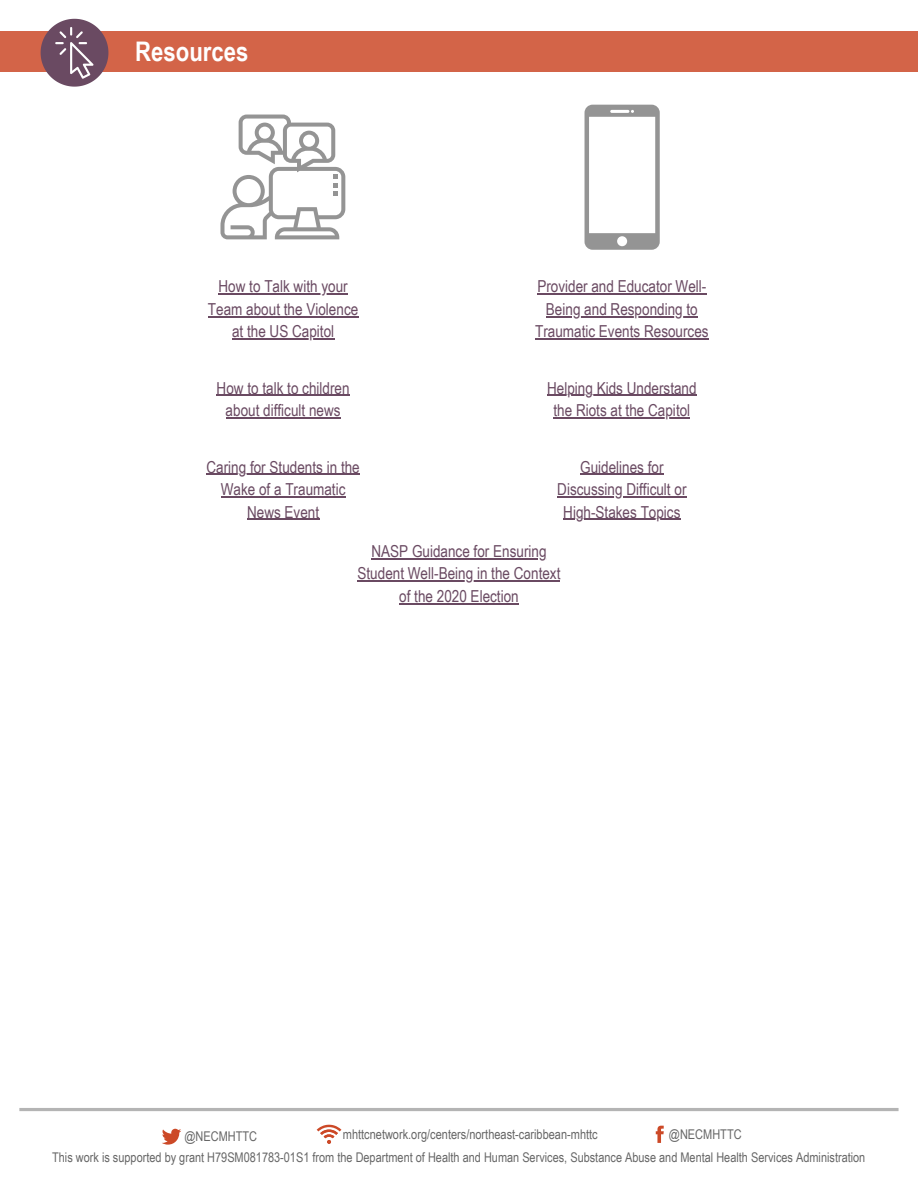
<style>
.page{position:relative;width:918px;height:1188px;background:#fff}
.page>*{position:absolute;margin:0;border:0;box-sizing:border-box;transform-origin:0 0}
.t1{font:700 27px "Arial Narrow";color:#fff}
.t2{font:16.5px/22.5px "Arial Narrow";color:#6a4a62;text-align:center}
.t3{font:13.35px "Arial Narrow";color:#666}
</style>
<div class="page">
<svg style="left:220px;top:115px;width:125px;height:124px"></svg>
<svg style="left:585px;top:105px;width:75px;height:145px"></svg>
<div style="left:0;top:31px;width:918px;height:40px;background:#d36448"></div>
<svg style="left:41px;top:19px;width:67px;height:68px"></svg>
<hr style="left:219px;top:293px;width:129px;height:2px;background:#6a4a62">
<hr style="left:208px;top:316px;width:150px;height:1px;background:#6a4a62">
<hr style="left:232px;top:338px;width:102px;height:2px;background:#6a4a62">
<hr style="left:537px;top:293px;width:169px;height:2px;background:#6a4a62">
<hr style="left:546px;top:316px;width:152px;height:1px;background:#6a4a62">
<hr style="left:535px;top:338px;width:174px;height:2px;background:#6a4a62">
<hr style="left:217px;top:395px;width:133px;height:1px;background:#6a4a62">
<hr style="left:226px;top:417px;width:115px;height:2px;background:#6a4a62">
<hr style="left:547px;top:395px;width:150px;height:1px;background:#6a4a62">
<hr style="left:553px;top:417px;width:137px;height:2px;background:#6a4a62">
<hr style="left:206px;top:474px;width:154px;height:1px;background:#6a4a62">
<hr style="left:221px;top:496px;width:124px;height:2px;background:#6a4a62">
<hr style="left:247px;top:519px;width:72px;height:1px;background:#6a4a62">
<hr style="left:580px;top:474px;width:84px;height:1px;background:#6a4a62">
<hr style="left:557px;top:496px;width:129px;height:2px;background:#6a4a62">
<hr style="left:563px;top:519px;width:118px;height:1px;background:#6a4a62">
<hr style="left:371px;top:558px;width:176px;height:1px;background:#6a4a62">
<hr style="left:358px;top:581px;width:202px;height:1px;background:#6a4a62">
<hr style="left:399px;top:603px;width:120px;height:1px;background:#6a4a62">
<hr style="left:19px;top:1108px;width:880px;height:3px;background:#b4b4b4">
<svg style="left:162px;top:1129px;width:19px;height:16px"></svg>
<svg style="left:656px;top:1126px;width:8px;height:17px"></svg>
<svg style="left:317px;top:1125px;width:24px;height:19px"></svg>
<p class="t1" style="left:135px;top:36px;width:115px">Resources</p>
<p class="t2" style="left:208px;top:275px;width:152px">How to Talk with your<br>Team about the Violence at the US Capitol</p>
<p class="t2" style="left:535px;top:275px;width:175px">Provider and Educator Well-<br>Being and Responding to<br>Traumatic Events Resources</p>
<p class="t2" style="left:217px;top:377px;width:135px">How to talk to children about difficult news</p>
<p class="t2" style="left:547px;top:377px;width:151px">Helping Kids Understand the Riots at the Capitol</p>
<p class="t2" style="left:206px;top:456px;width:155px">Caring for Students in the<br>Wake of a Traumatic<br>News Event</p>
<p class="t2" style="left:557px;top:456px;width:131px">Guidelines for<br>Discussing Difficult or<br>High-Stakes Topics</p>
<p class="t2" style="left:358px;top:540px;width:204px">NASP Guidance for Ensuring<br>Student Well-Being in the Context of the 2020 Election</p>
<p class="t3" style="left:184px;top:1128px;width:74px">@NECMHTTC</p>
<p class="t3" style="left:343px;top:1127px;width:256px">mhttcnetwork.org/centers/northeast-caribbean-mhttc</p>
<p class="t3" style="left:669px;top:1126px;width:74px">@NECMHTTC</p>
<p class="t3" style="left:52px;top:1149px;width:815px">This work is supported by grant H79SM081783-01S1 from the Department of Health and Human Services, Substance Abuse and Mental Health Services Administration</p>
</div>
